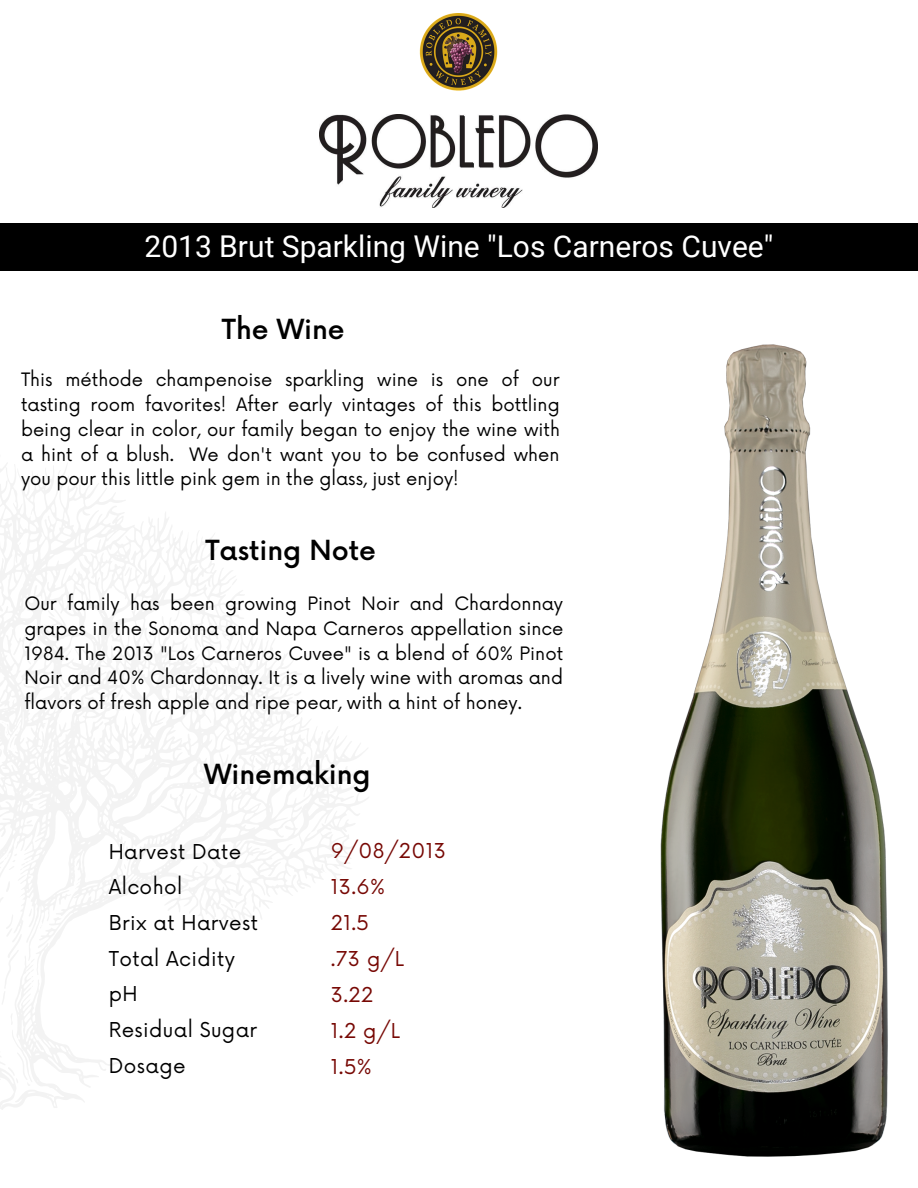
<style>
.page{position:relative;width:918px;height:1188px;background:#fff}
.page>*{position:absolute;margin:0;border:0;box-sizing:border-box;transform-origin:0 0}
.t1{font:30px "Roboto";color:#fff}
.t2{font:500 27px "Now";color:#000}
.t3{font:19.95px/35.7px "Now";letter-spacing:.02em;color:#000}
.t4{font:19.95px/36px "Now";letter-spacing:.02em;color:#770804}
.t5{font:18px/24.8px "Now";color:#000;text-align:justify}
</style>
<div class="page">
<img style="left:320px;top:114px;width:278px;height:93px">
<img style="left:419px;top:13px;width:79px;height:78px">
<div style="left:0;top:223px;width:918px;height:47px;background:#000"></div>
<svg style="left:0;top:464px;width:369px;height:646px"></svg>
<svg style="left:271px;top:651px;width:9px;height:9px"></svg>
<svg style="left:294px;top:691px;width:8px;height:5px"></svg>
<svg style="left:231px;top:579px;width:6px;height:7px"></svg>
<svg style="left:0;top:1013px;width:33px;height:73px"></svg>
<svg style="left:208px;top:548px;width:7px;height:10px"></svg>
<svg style="left:74px;top:882px;width:6px;height:8px"></svg>
<svg style="left:0;top:854px;width:49px;height:151px"></svg>
<svg style="left:289px;top:709px;width:15px;height:14px"></svg>
<svg style="left:48px;top:610px;width:7px;height:7px"></svg>
<svg style="left:124px;top:856px;width:5px;height:13px"></svg>
<svg style="left:230px;top:639px;width:9px;height:16px"></svg>
<svg style="left:145px;top:622px;width:12px;height:21px"></svg>
<svg style="left:26px;top:820px;width:6px;height:4px"></svg>
<svg style="left:124px;top:567px;width:6px;height:9px"></svg>
<svg style="left:238px;top:782px;width:5px;height:3px"></svg>
<svg style="left:0;top:721px;width:20px;height:29px"></svg>
<svg style="left:335px;top:842px;width:3px;height:4px"></svg>
<img style="left:660px;top:344px;width:228px;height:813px">
<h1 class="t1" style="left:145px;top:229px;width:630px">2013 Brut Sparkling Wine "Los Carneros Cuvee"</h1>
<h2 class="t2" style="left:222px;top:314px;width:124px">The Wine</h2>
<p class="t5" style="left:21px;top:368px;width:541px">This méthode champenoise sparkling wine is one of our tasting room favorites! After early vintages of this bottling being clear in color, our family began to enjoy the wine with a hint of a blush. We don't want you to be confused when you pour this little pink gem in the glass, just enjoy!</p>
<h2 class="t2" style="left:205px;top:535px;width:172px">Tasting Note</h2>
<p class="t5" style="left:24px;top:592px;width:541px">Our family has been growing Pinot Noir and Chardonnay grapes in the Sonoma and Napa Carneros appellation since 1984. The 2013 "Los Carneros Cuvee" is a blend of 60% Pinot Noir and 40% Chardonnay. It is a lively wine with aromas and flavors of fresh apple and ripe pear, with a hint of honey.</p>
<h2 class="t2" style="left:204px;top:759px;width:168px">Winemaking</h2>
<p class="t3" style="left:109px;top:835px;width:151px">Harvest Date<br>Alcohol<br>Brix at Harvest<br>Total Acidity pH<br>Residual Sugar<br>Dosage</p>
<p class="t4" style="left:331px;top:834px;width:117px">9/08/2013<br>13.6%<br>21.5<br>.73 g/L<br>3.22<br>1.2 g/L<br>1.5%</p>
</div>
